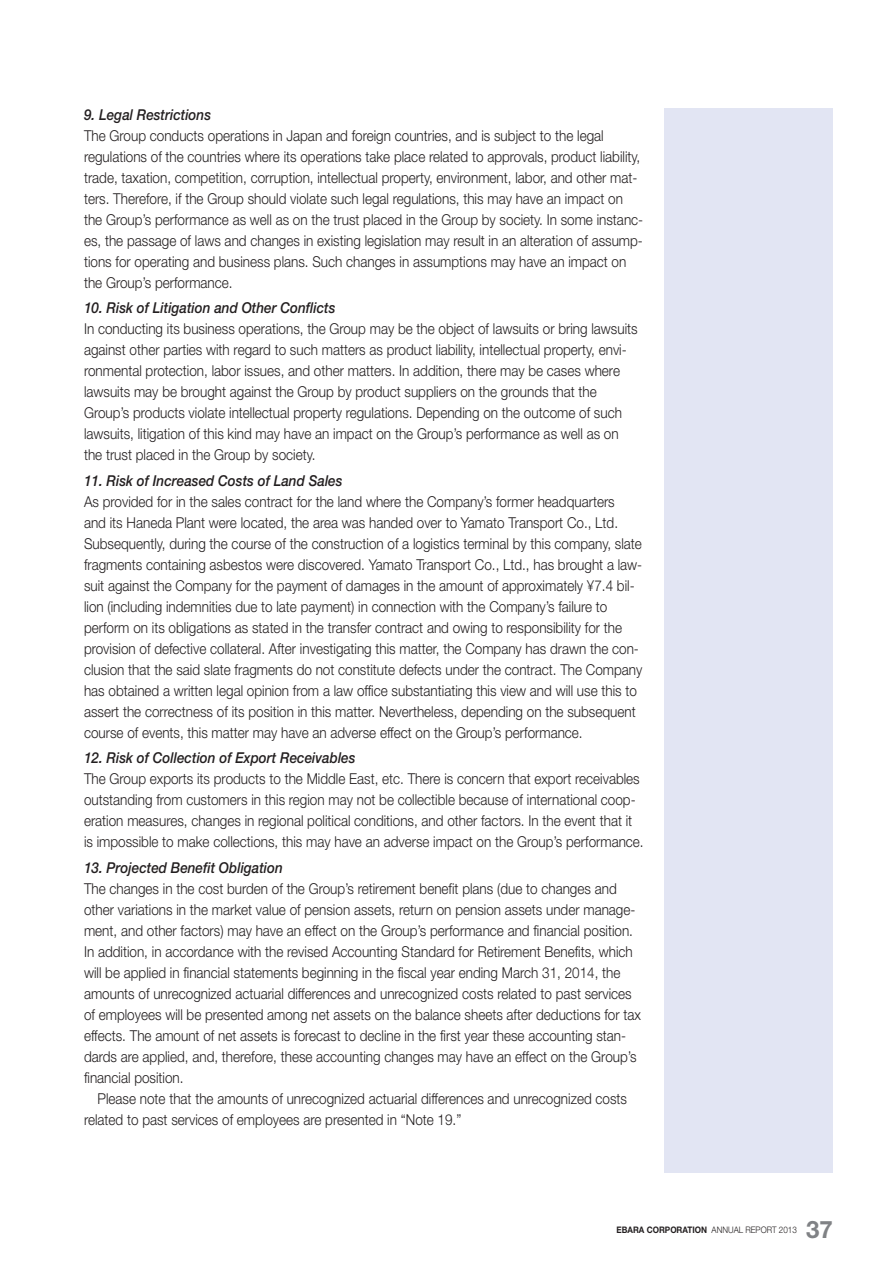
<style>
.page{position:relative;width:893px;height:1263px;background:#fff}
.page>*{position:absolute;margin:0;border:0;box-sizing:border-box;transform-origin:0 0}
.t1{font:700 24px "Helvetica Neue";color:#808285}
.t2{font:300 15px/21px "Helvetica Neue";color:#231f20;scale:.9 1}
.t3{font:italic 500 15px "Helvetica Neue";color:#231f20;scale:.9 1}
.t4{font:700 9px "Helvetica Neue";color:#231f20;scale:.9 1}
.s1{font-weight:300}
</style>
<div class="page">
<div style="left:664px;top:108px;width:168px;height:1065px;background:#e2e5f3"></div>
<p class="t3" style="left:84px;top:109px;width:143px">9. Legal Restrictions</p>
<p class="t2" style="left:84px;top:126px;width:623px">The Group conducts operations in Japan and foreign countries, and is subject to the legal regulations of the countries where its operations take place related to approvals, product liability, trade, taxation, competition, corruption, intellectual property, environment, labor, and other mat&shy;ters. Therefore, if the Group should violate such legal regulations, this may have an impact on the Group’s performance as well as on the trust placed in the Group by society. In some instanc&shy;es, the passage of laws and changes in existing legislation may result in an alteration of assump&shy;tions for operating and business plans. Such changes in assumptions may have an impact on the Group’s performance.</p>
<p class="t3" style="left:84px;top:303px;width:281px">10. Risk of Litigation and Other Conflicts</p>
<p class="t2" style="left:84px;top:320px;width:616px">In conducting its business operations, the Group may be the object of lawsuits or bring lawsuits against other parties with regard to such matters as product liability, intellectual property, envi&shy;ronmental protection, labor issues, and other matters. In addition, there may be cases where lawsuits may be brought against the Group by product suppliers on the grounds that the Group’s products violate intellectual property regulations. Depending on the outcome of such lawsuits, litigation of this kind may have an impact on the Group’s performance as well as on the trust placed in the Group by society.</p>
<p class="t3" style="left:84px;top:475px;width:289px">11. Risk of Increased Costs of Land Sales</p>
<p class="t2" style="left:84px;top:492px;width:622px">As provided for in the sales contract for the land where the Company’s former headquarters<br>and its Haneda Plant were located, the area was handed over to Yamato Transport Co., Ltd.<br>Subsequently, during the course of the construction of a logistics terminal by this company, slate fragments containing asbestos were discovered. Yamato Transport Co., Ltd., has brought a law&shy;suit against the Company for the payment of damages in the amount of approximately ¥7.4 bil&shy;lion (including indemnities due to late payment) in connection with the Company’s failure to perform on its obligations as stated in the transfer contract and owing to responsibility for the provision of defective collateral. After investigating this matter, the Company has drawn the con&shy;clusion that the said slate fragments do not constitute defects under the contract. The Company has obtained a written legal opinion from a law office substantiating this view and will use this to assert the correctness of its position in this matter. Nevertheless, depending on the subsequent course of events, this matter may have an adverse effect on the Group’s performance.</p>
<p class="t3" style="left:84px;top:753px;width:303px">12. Risk of Collection of Export Receivables</p>
<p class="t2" style="left:84px;top:770px;width:623px">The Group exports its products to the Middle East, etc. There is concern that export receivables outstanding from customers in this region may not be collectible because of international coop&shy;eration measures, changes in regional political conditions, and other factors. In the event that it is impossible to make collections, this may have an adverse impact on the Group’s performance.</p>
<p class="t3" style="left:84px;top:862px;width:222px">13. Projected Benefit Obligation</p>
<p class="t2" style="left:84px;top:879px;width:620px">The changes in the cost burden of the Group’s retirement benefit plans (due to changes and other variations in the market value of pension assets, return on pension assets under manage&shy;ment, and other factors) may have an effect on the Group’s performance and financial position.<br>In addition, in accordance with the revised Accounting Standard for Retirement Benefits, which will be applied in financial statements beginning in the fiscal year ending March 31, 2014, the amounts of unrecognized actuarial differences and unrecognized costs related to past services of employees will be presented among net assets on the balance sheets after deductions for tax effects. The amount of net assets is forecast to decline in the first year these accounting stan&shy;dards are applied, and, therefore, these accounting changes may have an effect on the Group’s financial position.</p>
<p class="t2" style="left:84px;top:1089px;width:604px;text-indent:14px">Please note that the amounts of unrecognized actuarial differences and unrecognized costs related to past services of employees are presented in “Note 19.”</p>
<p class="t4" style="left:616px;top:1227px;width:202px">EBARA CORPORATION <span class="s1">ANNUAL REPORT 2013</span></p>
<h1 class="t1" style="left:806px;top:1221px;width:28px">37</h1>
</div>
